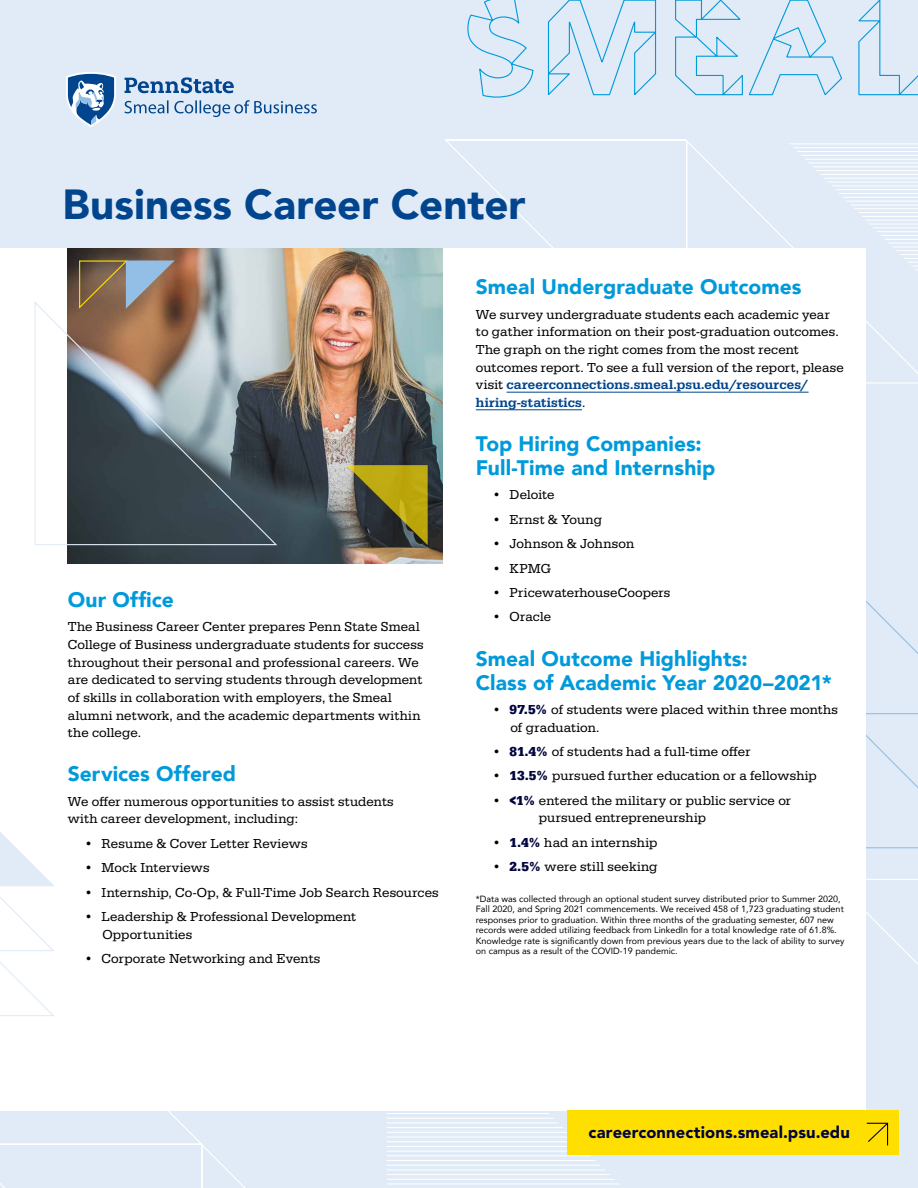
<style>
.page{position:relative;width:918px;height:1188px;background:#e1ebf7}
.page>*{position:absolute;margin:0;border:0;box-sizing:border-box;transform-origin:0 0}
.H1_headline{font:900 42px "Avenir";color:#00458d}
.H3_subhead_1{font:900 21px/24px "Avenir";letter-spacing:.005em;color:#009ada}
.H2_url{font:900 16.5px "Avenir LT Std";letter-spacing:.005em;color:#00053e}
.P_body{font:13.5px/17.7px "Serifa";letter-spacing:.01em;color:#000}
.P_disclaimer{font:9px/10.5px "Avenir";color:#000}
.s1{font-weight:500;color:#00458d}
.s2{font-weight:700;color:#00053e}
</style>
<div class="page">
<svg style="left:866px;top:879px;width:52px;height:86px"></svg>
<svg style="left:445px;top:139px;width:473px;height:245px"></svg>
<svg style="left:0;top:1111px;width:445px;height:77px"></svg>
<hr style="left:787px;top:144px;width:131px;height:1px;background:#fff">
<hr style="left:787px;top:147px;width:131px;height:1px;background:#fff">
<hr style="left:787px;top:151px;width:131px;height:1px;background:#fff">
<hr style="left:787px;top:155px;width:131px;height:1px;background:#fff">
<hr style="left:787px;top:159px;width:131px;height:1px;background:#fff">
<hr style="left:787px;top:163px;width:131px;height:1px;background:#fff">
<hr style="left:787px;top:166px;width:131px;height:1px;background:#fff">
<hr style="left:787px;top:170px;width:131px;height:1px;background:#fff">
<hr style="left:787px;top:174px;width:131px;height:1px;background:#fff">
<hr style="left:787px;top:178px;width:131px;height:1px;background:#fff">
<hr style="left:787px;top:182px;width:131px;height:1px;background:#fff">
<hr style="left:787px;top:186px;width:131px;height:1px;background:#fff">
<hr style="left:787px;top:189px;width:131px;height:1px;background:#fff">
<hr style="left:787px;top:193px;width:131px;height:1px;background:#fff">
<hr style="left:787px;top:197px;width:131px;height:1px;background:#fff">
<hr style="left:787px;top:201px;width:131px;height:1px;background:#fff">
<hr style="left:787px;top:205px;width:131px;height:1px;background:#fff">
<hr style="left:787px;top:208px;width:131px;height:1px;background:#fff">
<hr style="left:787px;top:212px;width:131px;height:1px;background:#fff">
<hr style="left:787px;top:216px;width:131px;height:1px;background:#fff">
<hr style="left:787px;top:220px;width:131px;height:1px;background:#fff">
<hr style="left:787px;top:224px;width:131px;height:1px;background:#fff">
<hr style="left:787px;top:228px;width:131px;height:1px;background:#fff">
<hr style="left:787px;top:231px;width:131px;height:1px;background:#fff">
<hr style="left:787px;top:235px;width:131px;height:1px;background:#fff">
<hr style="left:787px;top:239px;width:131px;height:1px;background:#fff">
<hr style="left:787px;top:243px;width:131px;height:1px;background:#fff">
<hr style="left:787px;top:247px;width:131px;height:1px;background:#fff">
<hr style="left:787px;top:250px;width:131px;height:1px;background:#fff">
<hr style="left:787px;top:254px;width:131px;height:1px;background:#fff">
<hr style="left:787px;top:258px;width:131px;height:1px;background:#fff">
<hr style="left:787px;top:262px;width:131px;height:1px;background:#fff">
<hr style="left:787px;top:266px;width:131px;height:1px;background:#fff">
<hr style="left:787px;top:269px;width:131px;height:1px;background:#fff">
<hr style="left:387px;top:1187px;width:236px;height:1px;background:#fff">
<hr style="left:387px;top:1184px;width:236px;height:1px;background:#fff">
<hr style="left:387px;top:1179px;width:236px;height:1px;background:#fff">
<hr style="left:387px;top:1174px;width:236px;height:1px;background:#fff">
<hr style="left:387px;top:1169px;width:236px;height:1px;background:#fff">
<hr style="left:387px;top:1165px;width:236px;height:1px;background:#fff">
<hr style="left:387px;top:1160px;width:236px;height:1px;background:#fff">
<hr style="left:387px;top:1155px;width:236px;height:1px;background:#fff">
<hr style="left:387px;top:1151px;width:236px;height:1px;background:#fff">
<hr style="left:387px;top:1146px;width:236px;height:1px;background:#fff">
<hr style="left:387px;top:1141px;width:236px;height:1px;background:#fff">
<hr style="left:387px;top:1137px;width:236px;height:1px;background:#fff">
<hr style="left:387px;top:1132px;width:236px;height:1px;background:#fff">
<hr style="left:387px;top:1127px;width:236px;height:1px;background:#fff">
<hr style="left:387px;top:1123px;width:236px;height:1px;background:#fff">
<hr style="left:387px;top:1118px;width:236px;height:1px;background:#fff">
<hr style="left:387px;top:1113px;width:236px;height:1px;background:#fff">
<svg style="left:866px;top:735px;width:52px;height:114px"></svg>
<svg style="left:866px;top:600px;width:52px;height:115px"></svg>
<svg style="left:467px;top:0;width:451px;height:98px"></svg>
<div style="left:0;top:248px;width:866px;height:863px;background:#fff"></div>
<svg style="left:0;top:832px;width:54px;height:184px"></svg>
<div style="left:567px;top:1111px;width:331px;height:44px;background:#ffdf00"></div>
<svg style="left:866px;top:1122px;width:23px;height:24px"></svg>
<svg style="left:66px;top:72px;width:50px;height:55px"></svg>
<svg style="left:125px;top:77px;width:192px;height:40px"></svg>
<img style="left:68px;top:248px;width:374px;height:316px">
<hr style="left:507px;top:392px;width:302px;height:1px;background:#00458d">
<hr style="left:476px;top:409px;width:106px;height:1px;background:#00458d">
<svg style="left:34px;top:300px;width:244px;height:246px;background:#808485"></svg>
<svg style="left:78px;top:260px;width:98px;height:49px;background:#8c7c6d"></svg>
<svg style="left:347px;top:465px;width:81px;height:80px;background:#7f762b"></svg>
<h1 class="H1_headline" style="left:63px;top:169px;width:465px">Business Career Center</h1>
<h3 class="H3_subhead_1" style="left:68px;top:587px;width:107px">Our Office</h3>
<p class="P_body" style="left:68px;top:618px;width:357px">The Business Career Center prepares Penn State Smeal College of Business undergraduate students for success throughout their personal and professional careers. We are dedicated to serving students through development of skills in collaboration with employers, the Smeal alumni network, and the academic departments within the college.</p>
<h3 class="H3_subhead_1" style="left:68px;top:762px;width:170px">Services Offered</h3>
<p class="P_body" style="left:68px;top:793px;width:327px">We offer numerous opportunities to assist students with career development, including:</p>
<p class="P_body" style="left:84px;top:835px;width:225px">• Resume &amp; Cover Letter Reviews</p>
<p class="P_body" style="left:84px;top:859px;width:127px">• Mock Interviews</p>
<p class="P_body" style="left:84px;top:883px;width:356px">• Internship, Co-Op, &amp; Full-Time Job Search Resources</p>
<p class="P_body" style="left:102px;top:908px;width:255px;text-indent:-18px">• Leadership &amp; Professional Development<br>Opportunities</p>
<p class="P_body" style="left:84px;top:950px;width:238px">• Corporate Networking and Events</p>
<h3 class="H3_subhead_1" style="left:476px;top:274px;width:327px">Smeal Undergraduate Outcomes</h3>
<p class="P_body" style="left:476px;top:306px;width:369px">We survey undergraduate students each academic year to gather information on their post-graduation outcomes.<br>The graph on the right comes from the most recent outcomes report. To see a full version of the report, please visit <span class="s1">careerconnections.smeal.psu.edu/resources/ hiring-statistics</span>.</p>
<h3 class="H3_subhead_1" style="left:476px;top:431px;width:241px">Top Hiring Companies:<br>Full-Time and Internship</h3>
<p class="P_body" style="left:492px;top:486px;width:64px">• Deloite</p>
<p class="P_body" style="left:492px;top:511px;width:111px">• Ernst &amp; Young</p>
<p class="P_body" style="left:492px;top:535px;width:144px">• Johnson &amp; Johnson</p>
<p class="P_body" style="left:492px;top:559px;width:61px">• KPMG</p>
<p class="P_body" style="left:492px;top:584px;width:180px">• PricewaterhouseCoopers</p>
<p class="P_body" style="left:492px;top:608px;width:60px">• Oracle</p>
<h3 class="H3_subhead_1" style="left:476px;top:646px;width:358px">Smeal Outcome Highlights:<br>Class of Academic Year 2020–2021*</h3>
<p class="P_body" style="left:510px;top:701px;width:329px;text-indent:-18px">• <span class="s2">97.5%</span> of students were placed within three months of graduation.</p>
<p class="P_body" style="left:492px;top:743px;width:260px">• <span class="s2">81.4%</span> of students had a full-time offer</p>
<p class="P_body" style="left:492px;top:767px;width:326px">• <span class="s2">13.5%</span> pursued further education or a fellowship</p>
<p class="P_body" style="left:539px;top:792px;width:254px;text-indent:-47px">• <span class="s2">&lt;1%</span> entered the military or public service or pursued entrepreneurship</p>
<p class="P_body" style="left:492px;top:834px;width:167px">• <span class="s2">1.4%</span> had an internship</p>
<p class="P_body" style="left:492px;top:858px;width:167px">• <span class="s2">2.5%</span> were still seeking</p>
<p class="P_disclaimer" style="left:476px;top:893px;width:370px">*Data was collected through an optional student survey distributed prior to Summer 2020, Fall 2020, and Spring 2021 commencements. We received 458 of 1,723 graduating student responses prior to graduation. Within three months of the graduating semester, 607 new records were added utilizing feedback from LinkedIn for a total knowledge rate of 61.8%.<br>Knowledge rate is significantly down from previous years due to the lack of ability to survey on campus as a result of the COVID-19 pandemic.</p>
<h2 class="H2_url" style="left:589px;top:1122px;width:263px">careerconnections.smeal.psu.edu</h2>
</div>
